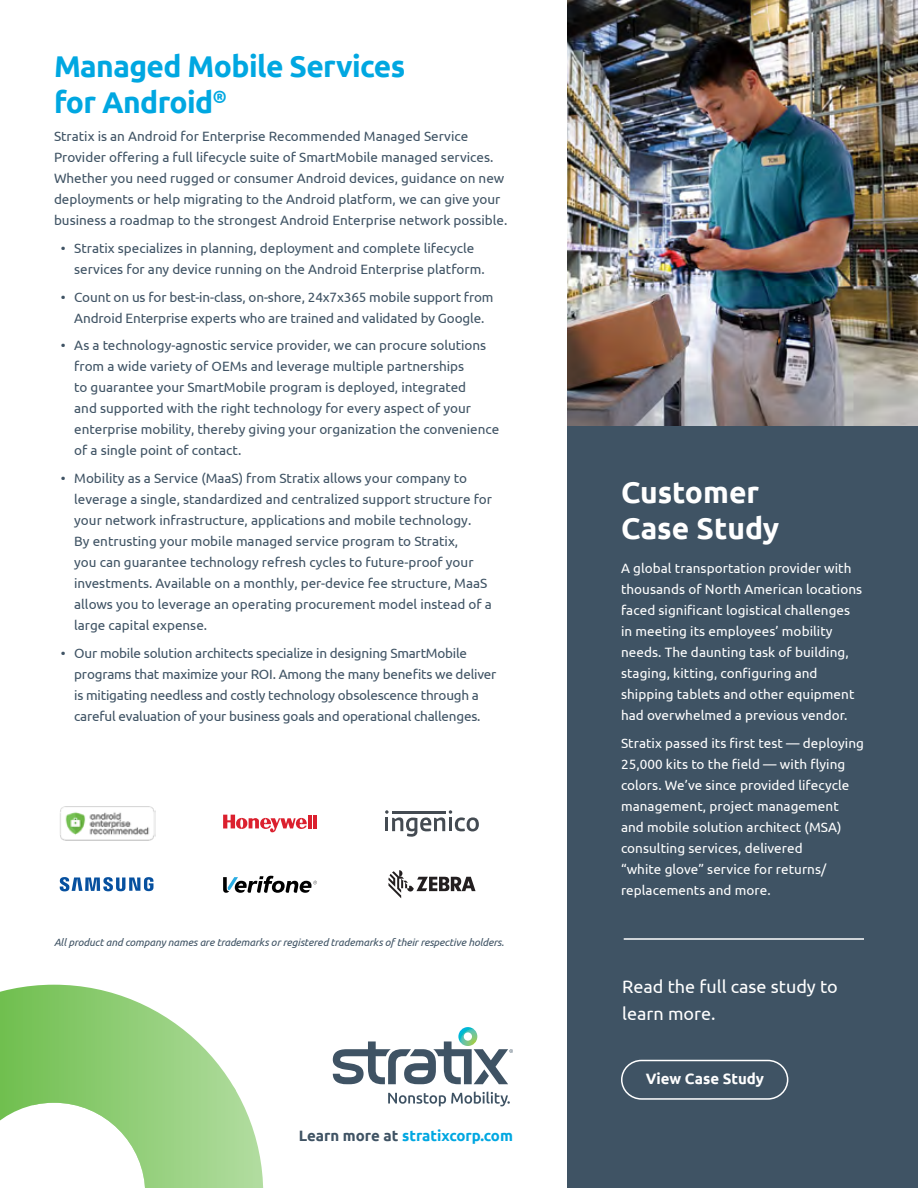
<style>
.page{position:relative;width:918px;height:1188px;background:#fff}
.page>*{position:absolute;margin:0;border:0;box-sizing:border-box;transform-origin:0 0}
.t1{font:700 30px/36px "Ubuntu";letter-spacing:-.02em;color:#00a7e1}
.t2{font:700 30px/36px "Ubuntu";color:#fff}
.t3{font:18px/27px "Ubuntu";color:#fff}
.t4{font:700 15px "Ubuntu";color:#00a7e1}
.t5{font:700 15px "Ubuntu";color:#fff}
.t6{font:13.5px/21px "Ubuntu";color:#3f5364}
.t7{font:13.5px/21px "Ubuntu";letter-spacing:.005em;color:#fff}
.t8{font:italic 10.5px "Ubuntu";letter-spacing:-.01em;color:#3f5364}
.s1{color:#3f5364}
</style>
<div class="page">
<div style="left:567px;top:47px;width:351px;height:1141px;background:#3f5364"></div>
<svg style="left:333px;top:1027px;width:180px;height:57px"></svg>
<svg style="left:388px;top:1092px;width:122px;height:14px"></svg>
<img style="left:567px;top:0;width:351px;height:426px">
<hr style="left:624px;top:938px;width:240px;height:2px;background:#fff">
<svg style="left:621px;top:1059px;width:168px;height:41px"></svg>
<img style="left:60px;top:806px;width:95px;height:35px">
<hr style="left:308px;top:815px;width:4px;height:13px;background:#db202e">
<hr style="left:313px;top:815px;width:4px;height:13px;background:#db202e">
<svg style="left:223px;top:815px;width:84px;height:17px"></svg>
<svg style="left:385px;top:810px;width:94px;height:27px"></svg>
<svg style="left:60px;top:877px;width:93px;height:14px"></svg>
<svg style="left:223px;top:876px;width:94px;height:17px"></svg>
<svg style="left:388px;top:870px;width:88px;height:28px"></svg>
<svg style="left:0;top:985px;width:263px;height:203px"></svg>
<svg style="left:3px;top:1013px;width:232px;height:175px"></svg>
<h1 class="t1" style="left:54px;top:48px;width:353px">Managed Mobile Services for Android<sup>®</sup></h1>
<p class="t6" style="left:54px;top:125px;width:455px">Stratix is an Android for Enterprise Recommended Managed Service Provider offering a full lifecycle suite of SmartMobile managed services.<br>Whether you need rugged or consumer Android devices, guidance on new deployments or help migrating to the Android platform, we can give your business a roadmap to the strongest Android Enterprise network possible.</p>
<p class="t6" style="left:74px;top:237px;width:412px;text-indent:-14px">• Stratix specializes in planning, deployment and complete lifecycle services for any device running on the Android Enterprise platform.</p>
<p class="t6" style="left:61px;top:286px;width:434px;text-align:center">• Count on us for best-in-class, on-shore, 24x7x365 mobile support from<br>Android Enterprise experts who are trained and validated by Google.</p>
<p class="t6" style="left:74px;top:335px;width:427px;text-indent:-14px">• As a technology-agnostic service provider, we can procure solutions from a wide variety of OEMs and leverage multiple partnerships<br>to guarantee your SmartMobile program is deployed, integrated<br>and supported with the right technology for every aspect of your enterprise mobility, thereby giving your organization the convenience of a single point of contact.</p>
<p class="t6" style="left:74px;top:467px;width:419px;text-indent:-14px">• Mobility as a Service (MaaS) from Stratix allows your company to leverage a single, standardized and centralized support structure for your network infrastructure, applications and mobile technology.<br>By entrusting your mobile managed service program to Stratix,<br>you can guarantee technology refresh cycles to future-proof your investments. Available on a monthly, per-device fee structure, MaaS allows you to leverage an operating procurement model instead of a large capital expense.</p>
<p class="t6" style="left:74px;top:642px;width:424px;text-indent:-14px">• Our mobile solution architects specialize in designing SmartMobile programs that maximize your ROI. Among the many benefits we deliver is mitigating needless and costly technology obsolescence through a careful evaluation of your business goals and operational challenges.</p>
<p class="t8" style="left:54px;top:936px;width:451px">All product and company names are trademarks or registered trademarks of their respective holders.</p>
<p class="t4" style="left:299px;top:1127px;width:216px"><span class="s1">Learn more at</span> stratixcorp.com</p>
<h1 class="t2" style="left:621px;top:473px;width:160px">Customer<br>Case Study</h1>
<p class="t7" style="left:621px;top:557px;width:243px">A global transportation provider with thousands of North American locations faced significant logistical challenges in meeting its employees’ mobility needs. The daunting task of building, staging, kitting, configuring and shipping tablets and other equipment had overwhelmed a previous vendor.</p>
<p class="t7" style="left:621px;top:732px;width:245px">Stratix passed its first test — deploying 25,000 kits to the field — with flying colors. We’ve since provided lifecycle management, project management and mobile solution architect (MSA) consulting services, delivered<br>“white glove” service for returns/ replacements and more.</p>
<h2 class="t3" style="left:622px;top:972px;width:217px">Read the full case study to learn more.</h2>
<p class="t5" style="left:646px;top:1070px;width:120px">View Case Study</p>
</div>
